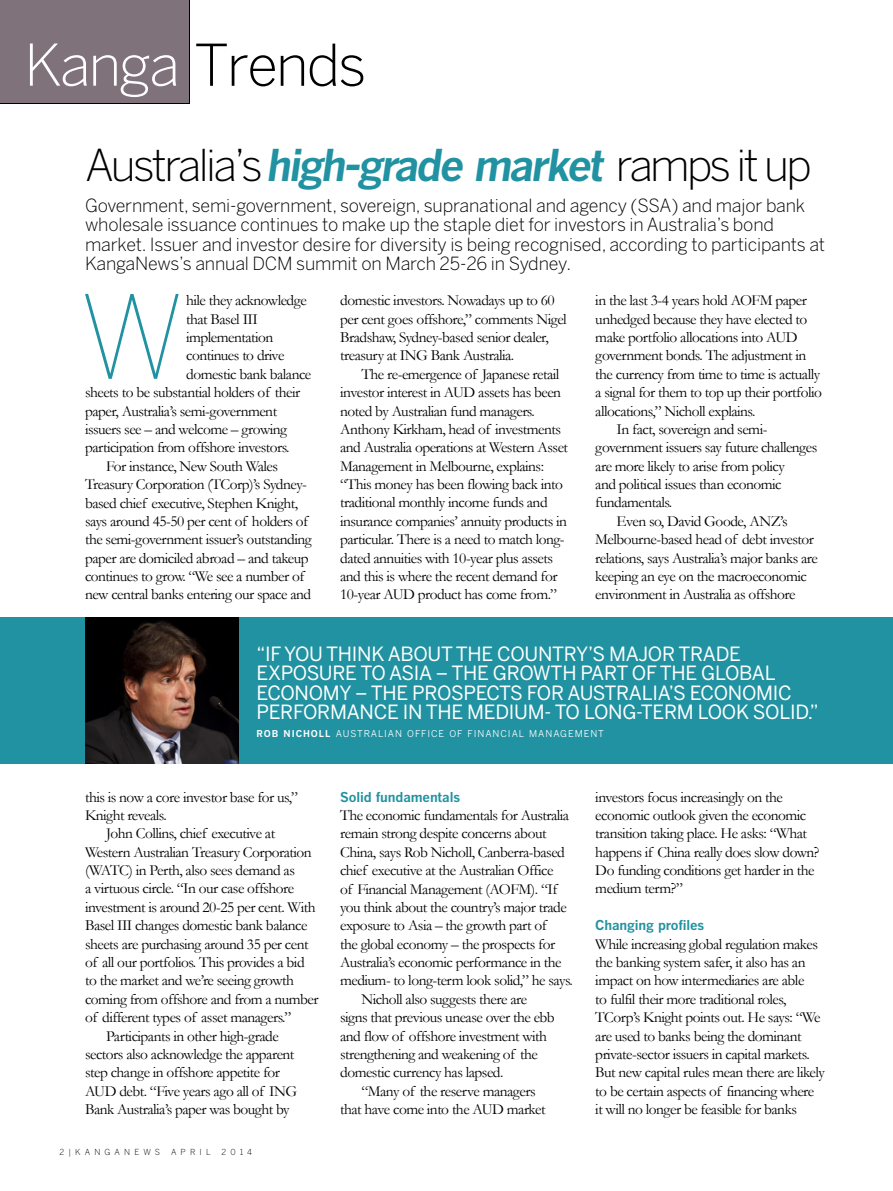
<style>
.page{position:relative;width:893px;height:1191px;background:#fff}
.page>*{position:absolute;margin:0;border:0;box-sizing:border-box;transform-origin:0 0}
.t1{font:100 114.75px "Benton Sans";color:#2192a1}
.t2{font:300 57px "Benton Gothic";letter-spacing:-.035em;color:#000}
.t3{font:300 57px "Benton Gothic";letter-spacing:-.035em;color:#fff}
.t4{font:300 43.5px "Benton Sans";letter-spacing:-.06em;color:#000}
.t5{font:19.5px/19.5px "Benton Sans";letter-spacing:-.015em;color:#fff}
.t6{font:300 18px/19.5px "Benton Sans";letter-spacing:-.01em;color:#000}
.t7{font:15.3px/18.3px "Garamond";letter-spacing:-.035em;color:#000}
.t8{font:700 13.5px "Benton Gothic";letter-spacing:-.01em;color:#2192a1}
.t9{font:9.3px "Benton Gothic";letter-spacing:.1em;color:#fff}
.t10{font:300 8.25px "Benton Gothic";letter-spacing:.5em;color:#000}
.s1{color:#fff}
.s2{font-family:"Benton Gothic";font-weight:700;font-style:italic;color:#2192a1}
.s3{font-weight:700}
</style>
<div class="page">
<div style="left:0;top:0;width:189px;height:103px;background:#80727b"></div>
<div style="left:0;top:617px;width:893px;height:147px;background:#2192a1"></div>
<img style="left:85px;top:617px;width:153px;height:146px">
<h2 class="t3" style="left:24px;top:31px;width:157px">Kanga</h2>
<h2 class="t2" style="left:32px;top:31px;width:336px"><span class="s1">Kanga</span>Trends</h2>
<h3 class="t4" style="left:85px;top:139px;width:728px">Australia’s <span class="s2">high-grade market</span> ramps it up</h3>
<p class="t6" style="left:85px;top:195px;width:742px">Government, semi-government, sovereign, supranational and agency (SSA) and major bank wholesale issuance continues to make up the staple diet for investors in Australia’s bond market. Issuer and investor desire for diversity is being recognised, according to participants at KangaNews’s annual DCM summit on March 25-26 in Sydney.</p>
<h1 class="t1" style="left:80px;top:270px;width:106px">W</h1>
<p class="t7" style="left:186px;top:291px;width:122px">hile they acknowledge</p>
<p class="t7" style="left:340px;top:291px;width:228px">domestic investors. Nowadays up to 60 per cent goes offshore,” comments Nigel Bradshaw, Sydney-based senior dealer, treasury at ING Bank Australia.</p>
<p class="t7" style="left:340px;top:365px;width:229px;text-indent:21px">The re-emergence of Japanese retail investor interest in AUD assets has been noted by Australian fund managers.<br>Anthony Kirkham, head of investments and Australia operations at Western Asset Management in Melbourne, explains: “This money has been flowing back into traditional monthly income funds and insurance companies’ annuity products in particular. There is a need to match long&shy;dated annuities with 10-year plus assets and this is where the recent demand for 10-year AUD product has come from.”</p>
<p class="t7" style="left:595px;top:291px;width:213px">in the last 3-4 years hold AOFM paper</p>
<p class="t7" style="left:595px;top:309px;width:214px">unhedged because they have elected to</p>
<p class="t7" style="left:595px;top:328px;width:204px">make portfolio allocations into AUD</p>
<p class="t7" style="left:595px;top:346px;width:212px">government bonds. The adjustment in</p>
<p class="t7" style="left:595px;top:365px;width:226px">the currency from time to time is actually</p>
<p class="t7" style="left:595px;top:383px;width:228px">a signal for them to top up their portfolio</p>
<p class="t7" style="left:595px;top:401px;width:162px">allocations,” Nicholl explains.</p>
<p class="t7" style="left:617px;top:420px;width:152px">In fact, sovereign and semi-</p>
<p class="t7" style="left:595px;top:438px;width:224px">government issuers say future challenges</p>
<p class="t7" style="left:595px;top:456px;width:191px">are more likely to arise from policy</p>
<p class="t7" style="left:595px;top:475px;width:188px">and political issues than economic</p>
<p class="t7" style="left:595px;top:493px;width:78px">fundamentals.</p>
<p class="t7" style="left:617px;top:512px;width:173px">Even so, David Goode, ANZ’s</p>
<p class="t7" style="left:595px;top:530px;width:220px">Melbourne-based head of debt investor</p>
<p class="t7" style="left:595px;top:548px;width:224px">relations, says Australia’s major banks are</p>
<p class="t7" style="left:595px;top:567px;width:213px">keeping an eye on the macroeconomic</p>
<p class="t7" style="left:595px;top:585px;width:202px">environment in Australia as offshore</p>
<p class="t7" style="left:186px;top:309px;width:73px">that Basel III</p>
<p class="t7" style="left:186px;top:328px;width:89px">implementation</p>
<p class="t7" style="left:186px;top:346px;width:100px">continues to drive</p>
<p class="t7" style="left:186px;top:365px;width:127px">domestic bank balance</p>
<p class="t7" style="left:85px;top:383px;width:217px">sheets to be substantial holders of their</p>
<p class="t7" style="left:85px;top:401px;width:194px">paper, Australia’s semi-government</p>
<p class="t7" style="left:85px;top:420px;width:203px">issuers see – and welcome – growing</p>
<p class="t7" style="left:85px;top:438px;width:206px">participation from offshore investors.</p>
<p class="t7" style="left:106px;top:456px;width:173px">For instance, New South Wales</p>
<p class="t7" style="left:85px;top:475px;width:223px">Treasury Corporation (TCorp)’s Sydney-</p>
<p class="t7" style="left:85px;top:493px;width:215px">based chief executive, Stephen Knight,</p>
<p class="t7" style="left:85px;top:512px;width:225px">says around 45-50 per cent of holders of</p>
<p class="t7" style="left:85px;top:530px;width:228px">the semi-government issuer’s outstanding</p>
<p class="t7" style="left:85px;top:548px;width:225px">paper are domiciled abroad – and takeup</p>
<p class="t7" style="left:85px;top:567px;width:221px">continues to grow. “We see a number of</p>
<p class="t7" style="left:85px;top:585px;width:228px">new central banks entering our space and</p>
<p class="t5" style="left:257px;top:643px;width:564px">“IF YOU THI NK ABOUT THE COUNTRY’S MAJOR TRADE EXPOSURE TO ASIA – THE GROWTH PART OF THE GLOBAL ECONOMY – THE PROSPECTS FOR AUSTRALIA’S ECONOMI C PERFORMANCE I N THE MEDI UM- TO LONG-TERM LOOK SOLI D.”</p>
<p class="t9" style="left:257px;top:728px;width:349px"><span class="s3">Rob Nicholl</span> AUSTRALIAN OFFICE OF FINANCIAL MANAGEM ENT</p>
<p class="t7" style="left:85px;top:787px;width:214px">this is now a core investor base for us,”<br>Knight reveals.</p>
<p class="t7" style="left:106px;top:824px;width:170px">John Collins, chief executive at</p>
<p class="t7" style="left:85px;top:842px;width:228px">Western Australian Treasury Corporation</p>
<p class="t7" style="left:85px;top:861px;width:211px">(WATC) in Perth, also sees demand as</p>
<p class="t7" style="left:85px;top:879px;width:211px">a virtuous circle. “In our case offshore</p>
<p class="t7" style="left:85px;top:897px;width:232px">investment is around 20-25 per cent. With</p>
<p class="t7" style="left:85px;top:916px;width:224px">Basel III changes domestic bank balance</p>
<p class="t7" style="left:85px;top:934px;width:225px">sheets are purchasing around 35 per cent</p>
<p class="t7" style="left:85px;top:953px;width:221px">of all our portfolios. This provides a bid</p>
<p class="t7" style="left:85px;top:971px;width:210px">to the market and we’re seeing growth</p>
<p class="t7" style="left:85px;top:989px;width:235px">coming from offshore and from a number</p>
<p class="t7" style="left:85px;top:1008px;width:208px">of different types of asset managers.”</p>
<p class="t7" style="left:106px;top:1026px;width:174px">Participants in other high-grade</p>
<p class="t7" style="left:85px;top:1044px;width:211px">sectors also acknowledge the apparent</p>
<p class="t7" style="left:85px;top:1063px;width:197px">step change in offshore appetite for</p>
<p class="t7" style="left:85px;top:1081px;width:214px">AUD debt. “Five years ago all of ING</p>
<p class="t7" style="left:85px;top:1100px;width:206px">Bank Australia’s paper was bought by</p>
<p class="t10" style="left:60px;top:1147px;width:102px">2|KANGANEWS</p>
<p class="t10" style="left:171px;top:1147px;width:41px">a pril</p>
<p class="t10" style="left:221px;top:1147px;width:32px">2014</p>
<p class="t8" style="left:340px;top:788px;width:121px">Solid fundamentals</p>
<p class="t7" style="left:340px;top:806px;width:230px">The economic fundamentals for Australia</p>
<p class="t7" style="left:340px;top:824px;width:208px">remain strong despite concerns about</p>
<p class="t7" style="left:340px;top:842px;width:226px">China, says Rob Nicholl, Canberra-based</p>
<p class="t7" style="left:340px;top:861px;width:215px">chief executive at the Australian Office</p>
<p class="t7" style="left:340px;top:879px;width:219px">of Financial Management (AOFM). “If</p>
<p class="t7" style="left:340px;top:897px;width:228px">you think about the country’s major trade</p>
<p class="t7" style="left:340px;top:916px;width:208px">exposure to Asia – the growth part of</p>
<p class="t7" style="left:340px;top:934px;width:217px">the global economy – the prospects for</p>
<p class="t7" style="left:340px;top:953px;width:223px">Australia’s economic performance in the</p>
<p class="t7" style="left:340px;top:971px;width:234px">medium- to long-term look solid,” he says.</p>
<p class="t7" style="left:361px;top:989px;width:167px">Nicholl also suggests there are</p>
<p class="t7" style="left:340px;top:1008px;width:216px">signs that previous unease over the ebb</p>
<p class="t7" style="left:340px;top:1026px;width:208px">and flow of offshore investment with</p>
<p class="t7" style="left:340px;top:1044px;width:199px">strengthening and weakening of the</p>
<p class="t7" style="left:340px;top:1063px;width:165px">domestic currency has lapsed.</p>
<p class="t7" style="left:361px;top:1081px;width:176px">“Many of the reserve managers</p>
<p class="t7" style="left:340px;top:1100px;width:207px">that have come into the AUD market</p>
<p class="t7" style="left:595px;top:787px;width:226px">investors focus increasingly on the economic outlook given the economic transition taking place. He asks: “What happens if China really does slow down?<br>Do funding conditions get harder in the medium term?”</p>
<p class="t8" style="left:595px;top:917px;width:110px">Changing profiles</p>
<p class="t7" style="left:595px;top:934px;width:231px">While increasing global regulation makes the banking system safer, it also has an impact on how intermediaries are able<br>to fulfil their more traditional roles, TCorp’s Knight points out. He says: “We are used to banks being the dominant private-sector issuers in capital markets.<br>But new capital rules mean there are likely to be certain aspects of financing where it will no longer be feasible for banks</p>
</div>
